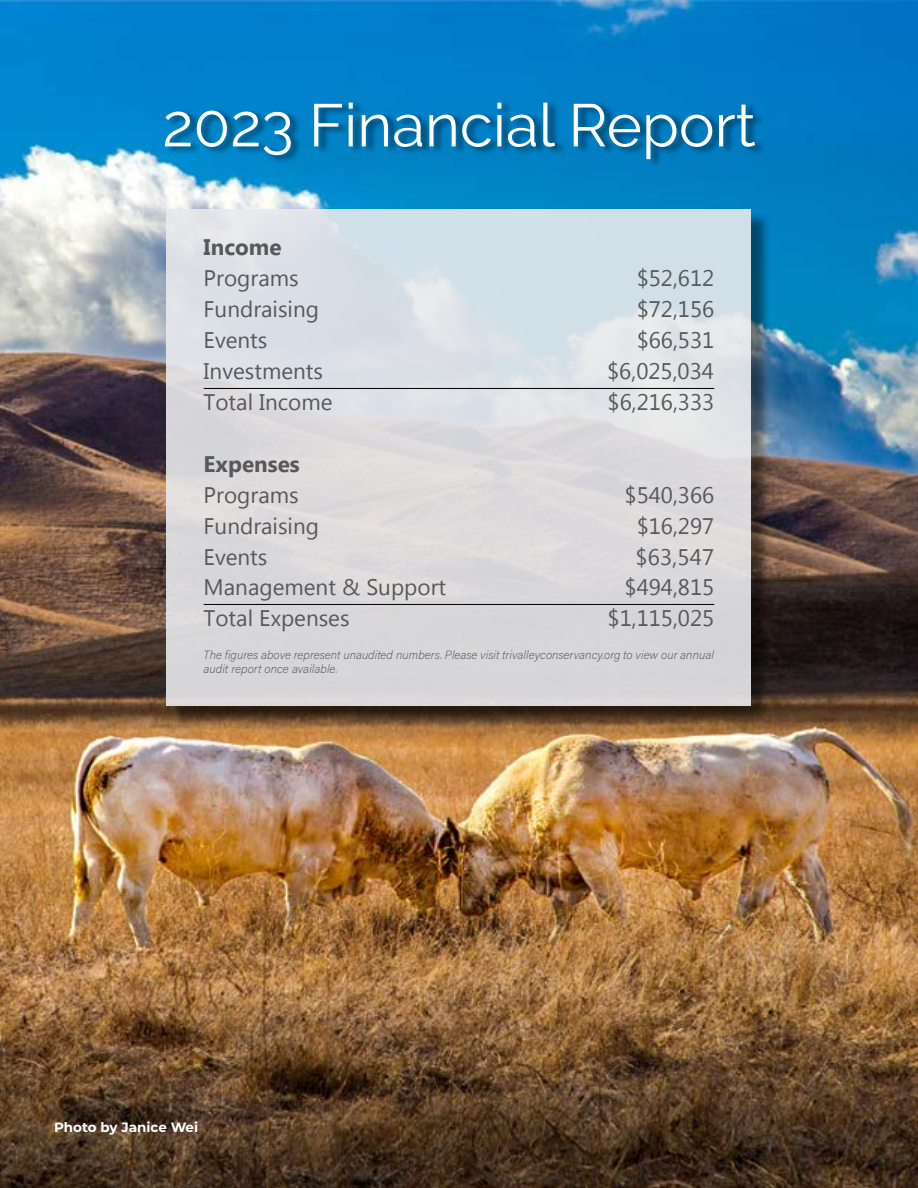
<style>
.page{position:relative;width:918px;height:1188px;background:#fff}
.page>*{position:absolute;margin:0;border:0;box-sizing:border-box;transform-origin:0 0}
.t1{font:60px "Raleway";color:#fff}
.t2{font:22.5px "Microsoft New Tai Lue";color:#57585a}
.t3{font:700 22.5px "Microsoft New Tai Lue";color:#57585a}
.t4{font:700 13.5px "Montserrat";color:#fff}
.t5{font:12px/14.4px "Acumin Variable Concept";color:#57585a}
</style>
<div class="page">
<img style="left:0;top:0;width:918px;height:1188px">
<div style="left:165px;top:100px;width:600px;height:67px;background:#000;opacity:.48"></div>
<div style="left:169px;top:212px;width:602px;height:513px;background:#000;opacity:.51"></div>
<div style="left:166px;top:210px;width:586px;height:496px;background:linear-gradient(to right,#dbdbdf,#d9dde1)"></div>
<hr style="left:204px;top:388px;width:510px;height:1px;background:#000">
<hr style="left:204px;top:604px;width:510px;height:1px;background:#000">
<h1 class="t1" style="left:162px;top:90px;width:595px">2023 Financial Report</h1>
<p class="t3" style="left:204px;top:234px;width:80px">Income</p>
<p class="t2" style="left:204px;top:265px;width:97px">Programs</p>
<p class="t2" style="left:637px;top:265px;width:79px">$52,612</p>
<p class="t2" style="left:204px;top:296px;width:117px">Fundraising</p>
<p class="t2" style="left:637px;top:296px;width:79px">$72,156</p>
<p class="t2" style="left:204px;top:327px;width:65px">Events</p>
<p class="t2" style="left:637px;top:327px;width:79px">$66,531</p>
<p class="t2" style="left:204px;top:358px;width:121px">Investments</p>
<p class="t2" style="left:607px;top:358px;width:108px">$6,025,034</p>
<p class="t2" style="left:204px;top:389px;width:130px">Total Income</p>
<p class="t2" style="left:608px;top:389px;width:108px">$6,216,333</p>
<p class="t3" style="left:204px;top:451px;width:98px">Expenses</p>
<p class="t2" style="left:204px;top:482px;width:97px">Programs</p>
<p class="t2" style="left:625px;top:482px;width:91px">$540,366</p>
<p class="t2" style="left:204px;top:513px;width:117px">Fundraising</p>
<p class="t2" style="left:637px;top:513px;width:79px">$16,297</p>
<p class="t2" style="left:204px;top:544px;width:65px">Events</p>
<p class="t2" style="left:636px;top:544px;width:80px">$63,547</p>
<p class="t2" style="left:204px;top:574px;width:244px">Management &amp; Support</p>
<p class="t2" style="left:625px;top:574px;width:91px">$494,815</p>
<p class="t2" style="left:204px;top:605px;width:147px">Total Expenses</p>
<p class="t2" style="left:608px;top:605px;width:108px">$1,115,025</p>
<p class="t5" style="left:204px;top:647px;width:512px">The figures above represent unaudited numbers. Please visit trivalleyconservancy.org to view our annual audit report once available.</p>
<p class="t4" style="left:54px;top:1117px;width:146px">Photo by Janice Wei</p>
</div>
